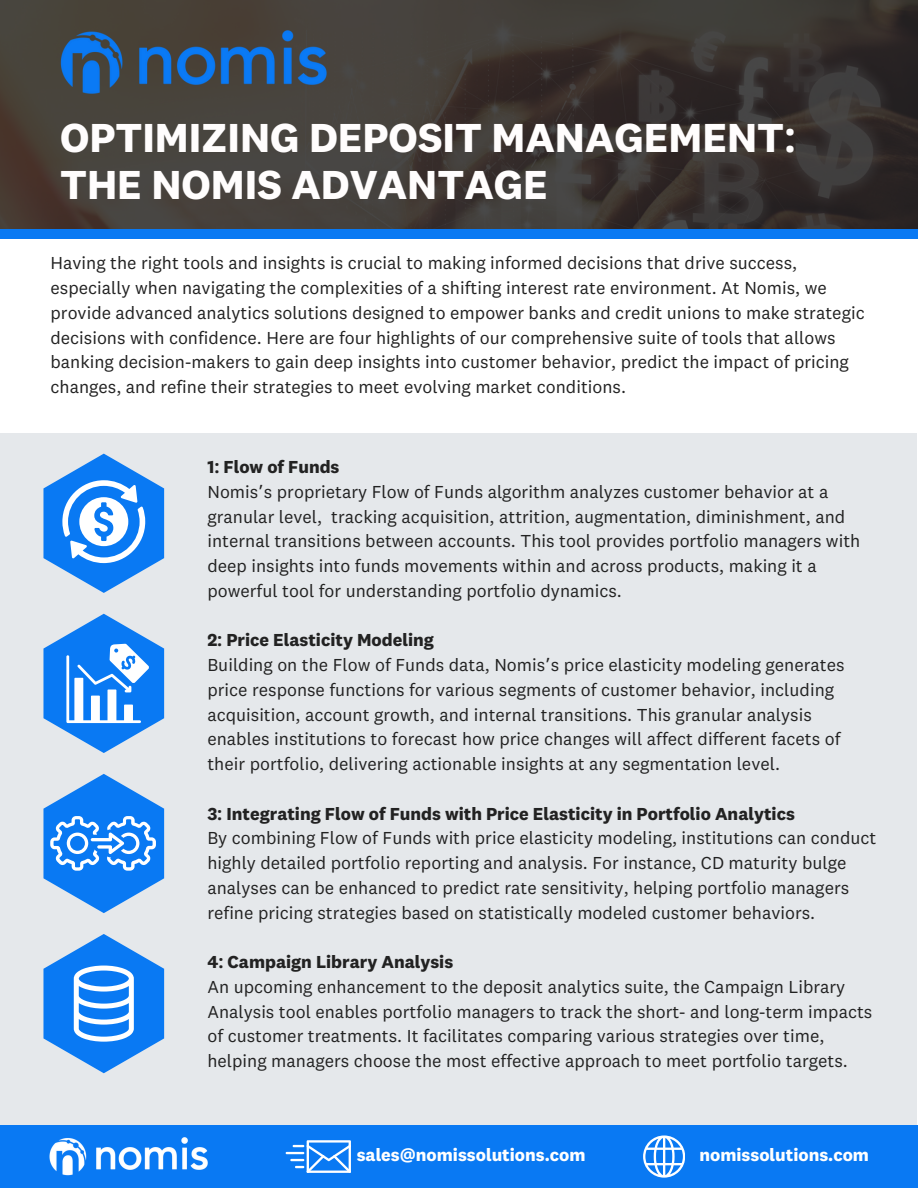
<style>
.page{position:relative;width:918px;height:1188px;background:#fff}
.page>*{position:absolute;margin:0;border:0;box-sizing:border-box;transform-origin:0 0}
.t1{font:700 42px/47.2px "Test National 2";color:#fffdfd}
.t2{font:18px/24.8px "Test National 2";color:#222}
.t3{font:700 18px "Test National 2";color:#222}
.t4{font:700 18px "Test National 2";color:#fff}
.s1{font-family:"Noto Sans"}
.s2{font-family:"Noto Sans Gurmukhi"}
</style>
<div class="page">
<svg style="left:0;top:0;width:918px;height:229px;background:#3e3935"></svg>
<img style="left:60px;top:30px;width:267px;height:64px">
<div style="left:0;top:229px;width:918px;height:10px;background:#0979f3"></div>
<div style="left:0;top:433px;width:917px;height:710px;background:#e5e8eb"></div>
<svg style="left:44px;top:454px;width:120px;height:139px"></svg>
<svg style="left:44px;top:614px;width:120px;height:139px"></svg>
<svg style="left:44px;top:774px;width:120px;height:139px"></svg>
<svg style="left:44px;top:934px;width:120px;height:139px"></svg>
<div style="left:0;top:1125px;width:918px;height:63px;background:#0979f3"></div>
<img style="left:50px;top:1138px;width:157px;height:38px">
<svg style="left:286px;top:1140px;width:65px;height:33px"></svg>
<svg style="left:643px;top:1135px;width:42px;height:42px"></svg>
<p class="t1" style="left:60px;top:117px;width:738px">OPTIMIZING DEPOSIT MANAGEMENT<span class="s1">:<br></span>THE NOMIS ADVANTAGE</p>
<p class="t2" style="left:51px;top:252px;width:816px">Having the right tools and insights is crucial to making informed decisions that drive success, especially when navigating the complexities of a shifting interest rate environment. At Nomis, we provide advanced analytics solutions designed to empower banks and credit unions to make strategic decisions with confidence. Here are four highlights of our comprehensive suite of tools that allows banking decision-makers to gain deep insights into customer behavior, predict the impact of pricing changes, and refine their strategies to meet evolving market conditions.</p>
<h1 class="t3" style="left:207px;top:459px;width:134px">1<span class="s1">:</span> Flow of Funds</h1>
<p class="t2" style="left:207px;top:481px;width:655px">Nomis<span class="s2">’</span>s proprietary Flow of Funds algorithm analyzes customer behavior at a granular level, tracking acquisition, attrition, augmentation, diminishment, and internal transitions between accounts. This tool provides portfolio managers with deep insights into funds movements within and across products, making it a powerful tool for understanding portfolio dynamics.</p>
<p class="t3" style="left:207px;top:633px;width:228px">2<span class="s1">:</span> Price Elasticity Modeling</p>
<p class="t2" style="left:207px;top:654px;width:639px">Building on the Flow of Funds data, Nomis<span class="s2">’</span>s price elasticity modeling generates price response functions for various segments of customer behavior, including acquisition, account growth, and internal transitions. This granular analysis enables institutions to forecast how price changes will affect different facets of their portfolio, delivering actionable insights at any segmentation level.</p>
<p class="t3" style="left:207px;top:806px;width:589px">3<span class="s1">:</span> Integrating Flow of Funds with Price Elasticity in Portfolio Analytics</p>
<p class="t2" style="left:207px;top:827px;width:671px">By combining Flow of Funds with price elasticity modeling, institutions can conduct highly detailed portfolio reporting and analysis. For instance, CD maturity bulge analyses can be enhanced to predict rate sensitivity, helping portfolio managers refine pricing strategies based on statistically modeled customer behaviors.</p>
<p class="t3" style="left:207px;top:954px;width:247px">4<span class="s1">:</span> Campaign Library Analysis</p>
<p class="t2" style="left:207px;top:976px;width:666px">An upcoming enhancement to the deposit analytics suite, the Campaign Library Analysis tool enables portfolio managers to track the short- and long-term impacts of customer treatments. It facilitates comparing various strategies over time, helping managers choose the most effective approach to meet portfolio targets.</p>
<p class="t4" style="left:357px;top:1147px;width:230px">sales<span class="s1">@</span>nomissolutions.com</p>
<p class="t4" style="left:700px;top:1147px;width:171px">nomissolutions.com</p>
</div>
